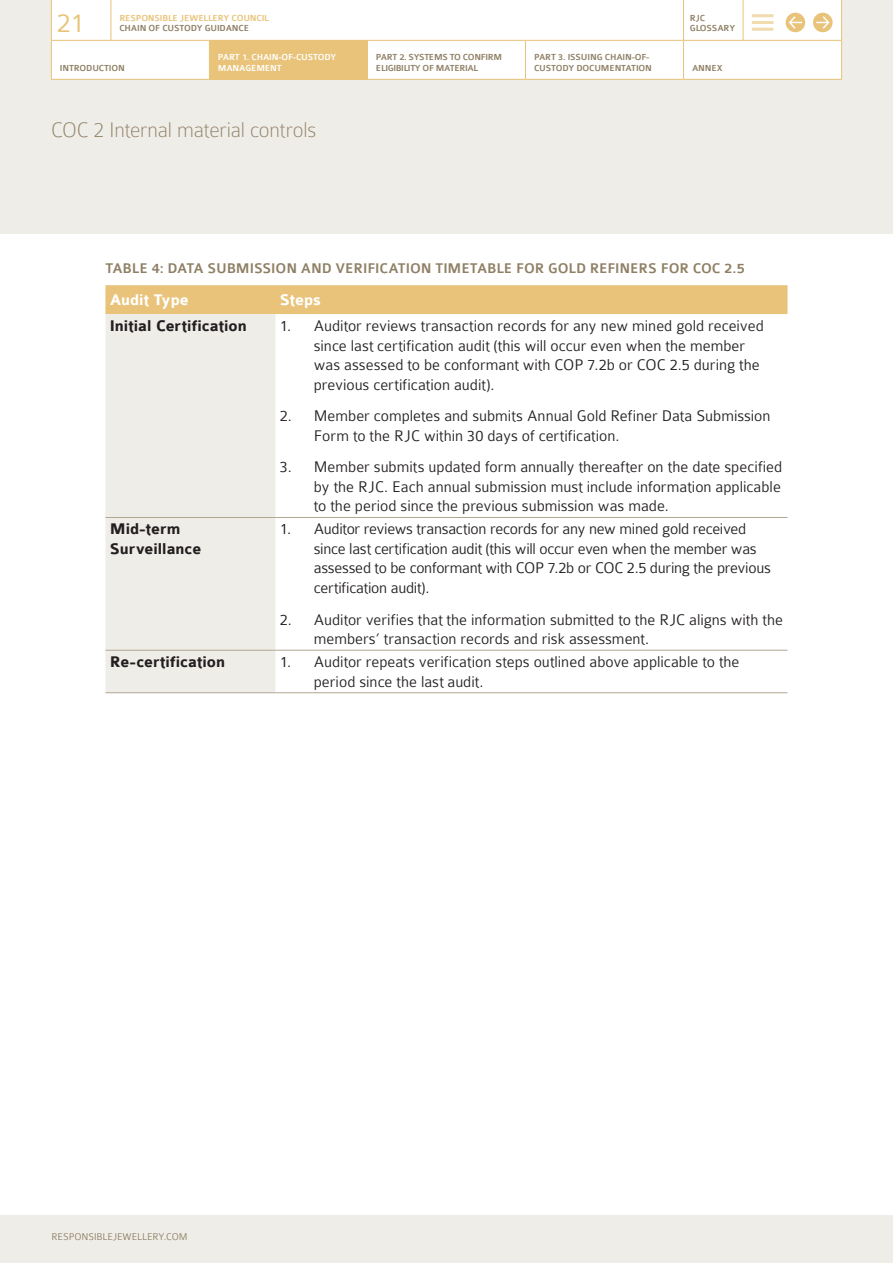
<style>
.page{position:relative;width:893px;height:1263px;background:#fff}
.page>*{position:absolute;margin:0;border:0;box-sizing:border-box;transform-origin:0 0}
.t1{font:300 28.65px "Colaborate";color:#e8c379}
._01_Page_Header_15pt{font:100 22.5px "Colaborate";letter-spacing:-.01em;color:#8f8065}
._04_Body_Numbered_Copy_11_13pt__8pt{font:300 16.5px/19.5px "Colaborate";color:#231f20}
._04_Body_Copy_11_13pt__8pt{font:700 16.5px/19.5px "Colaborate";color:#231f20}
._04_Body_Copy_11_13pt__8pt-2{font:700 16.5px "Colaborate";color:#fff}
._03_Chart_Header_L3_10_13pt{font:500 15px "Colaborate";letter-spacing:-.005em;color:#8f8065}
.t2{font:300 10.5px "Colaborate";letter-spacing:-.01em;color:#8f8065}
.t3{font:500 9.3px/10.5px "Colaborate";letter-spacing:-.02em;color:#8f8065}
.t4{font:500 9.3px/10.5px "Colaborate";letter-spacing:-.02em;color:#fff}
.t5{font:500 9.3px "Colaborate";letter-spacing:-.02em;color:#e8c379}
</style>
<div class="page">
<div style="left:0;top:0;width:893px;height:234px;background:#efede8"></div>
<div style="left:0;top:1215px;width:893px;height:48px;background:#efede8"></div>
<div style="left:51px;top:0;width:791px;height:79px;background:#fff"></div>
<div style="left:209px;top:40px;width:158px;height:39px;background:#e8c379"></div>
<hr style="left:51px;top:41px;width:1px;height:38px;background:#e8c379">
<hr style="left:51px;top:40px;width:158px;height:1px;background:#e8c379">
<hr style="left:51px;top:79px;width:158px;height:1px;background:#e8c379">
<hr style="left:367px;top:40px;width:158px;height:1px;background:#e8c379">
<hr style="left:367px;top:41px;width:1px;height:38px;background:#e8c379">
<hr style="left:209px;top:79px;width:158px;height:1px;background:#e8c379">
<hr style="left:367px;top:79px;width:158px;height:1px;background:#e8c379">
<hr style="left:525px;top:41px;width:1px;height:38px;background:#e8c379">
<hr style="left:525px;top:40px;width:158px;height:1px;background:#e8c379">
<hr style="left:683px;top:40px;width:159px;height:1px;background:#e8c379">
<hr style="left:525px;top:79px;width:158px;height:1px;background:#e8c379">
<hr style="left:683px;top:79px;width:159px;height:1px;background:#e8c379">
<hr style="left:683px;top:41px;width:1px;height:38px;background:#e8c379">
<hr style="left:841px;top:41px;width:1px;height:38px;background:#e8c379">
<div style="left:105px;top:285px;width:682px;height:29px;background:#e8c379"></div>
<div style="left:105px;top:314px;width:171px;height:378px;background:#efede8"></div>
<hr style="left:105px;top:517px;width:171px;height:1px;background:#b1a693">
<hr style="left:276px;top:517px;width:511px;height:1px;background:#b1a693">
<hr style="left:105px;top:650px;width:171px;height:1px;background:#b1a693">
<hr style="left:276px;top:650px;width:511px;height:1px;background:#b1a693">
<hr style="left:105px;top:692px;width:171px;height:1px;background:#b1a693">
<hr style="left:276px;top:692px;width:511px;height:1px;background:#b1a693">
<h1 class="t1" style="left:57px;top:8px;width:29px">21</h1>
<p class="t3" style="left:690px;top:23px;width:47px">GLOSSARY</p>
<p class="t3" style="left:60px;top:63px;width:66px">INTRODUCTION</p>
<p class="t4" style="left:218px;top:52px;width:120px">PART 1. CHAIN-OF-CUSTODY<br>MANAGEMENT</p>
<p class="t3" style="left:376px;top:52px;width:128px">PART 2. SYSTEMS TO CONFIRM<br>ELIGIBILITY OF MATERIAL</p>
<p class="t3" style="left:534px;top:52px;width:119px">PART 3. ISSUING CHAIN-OF-<br>CUSTODY DOCUMENTATION</p>
<p class="t3" style="left:692px;top:63px;width:32px">ANNEX</p>
<p class="t5" style="left:119px;top:13px;width:151px">RESPONSIBLE JEWELLERY COUNCIL</p>
<p class="t3" style="left:119px;top:23px;width:131px">CHAIN OF CUSTODY GUIDANCE</p>
<p class="t3" style="left:690px;top:13px;width:17px">RJC</p>
<p class="_01_Page_Header_15pt" style="left:51px;top:118px;width:267px">COC 2 Internal material controls</p>
<p class="_03_Chart_Header_L3_10_13pt" style="left:105px;top:260px;width:641px">TABLE 4: DATA SUBMISSION AND VERIFICATION TIMETABLE FOR GOLD REFINERS FOR COC 2.5</p>
<p class="_04_Body_Copy_11_13pt__8pt-2" style="left:110px;top:291px;width:81px">Audit Type</p>
<p class="_04_Body_Copy_11_13pt__8pt-2" style="left:280px;top:291px;width:43px">Steps</p>
<p class="_04_Body_Copy_11_13pt__8pt" style="left:110px;top:316px;width:139px">Initial Certification</p>
<p class="_04_Body_Numbered_Copy_11_13pt__8pt" style="left:314px;top:316px;width:451px;text-indent:-34px">1. Auditor reviews transaction records for any new mined gold received since last certification audit (this will occur even when the member was assessed to be conformant with COP 7.2b or COC 2.5 during the previous certification audit).</p>
<p class="_04_Body_Numbered_Copy_11_13pt__8pt" style="left:314px;top:406px;width:458px;text-indent:-34px">2. Member completes and submits Annual Gold Refiner Data Submission<br>Form to the RJC within 30 days of certification.</p>
<p class="_04_Body_Numbered_Copy_11_13pt__8pt" style="left:314px;top:457px;width:470px;text-align:justify;text-indent:-34px">3. Member submits updated form annually thereafter on the date specified by the RJC. Each annual submission must include information applicable to the period since the previous submission was made.</p>
<p class="_04_Body_Copy_11_13pt__8pt" style="left:110px;top:520px;width:93px">Mid-term<br>Surveillance</p>
<p class="_04_Body_Numbered_Copy_11_13pt__8pt" style="left:314px;top:519px;width:459px;text-indent:-34px">1. Auditor reviews transaction records for any new mined gold received since last certification audit (this will occur even when the member was assessed to be conformant with COP 7.2b or COC 2.5 during the previous certification audit).</p>
<p class="_04_Body_Numbered_Copy_11_13pt__8pt" style="left:314px;top:610px;width:471px;text-indent:-34px">2. Auditor verifies that the information submitted to the RJC aligns with the members’ transaction records and risk assessment.</p>
<p class="_04_Body_Copy_11_13pt__8pt" style="left:110px;top:653px;width:117px">Re-certification</p>
<p class="_04_Body_Numbered_Copy_11_13pt__8pt" style="left:314px;top:652px;width:427px;text-indent:-34px">1. Auditor repeats verification steps outlined above applicable to the period since the last audit.</p>
<p class="t2" style="left:52px;top:1231px;width:138px">RESPONSIBLEJEWELLERY.COM</p>
</div>
